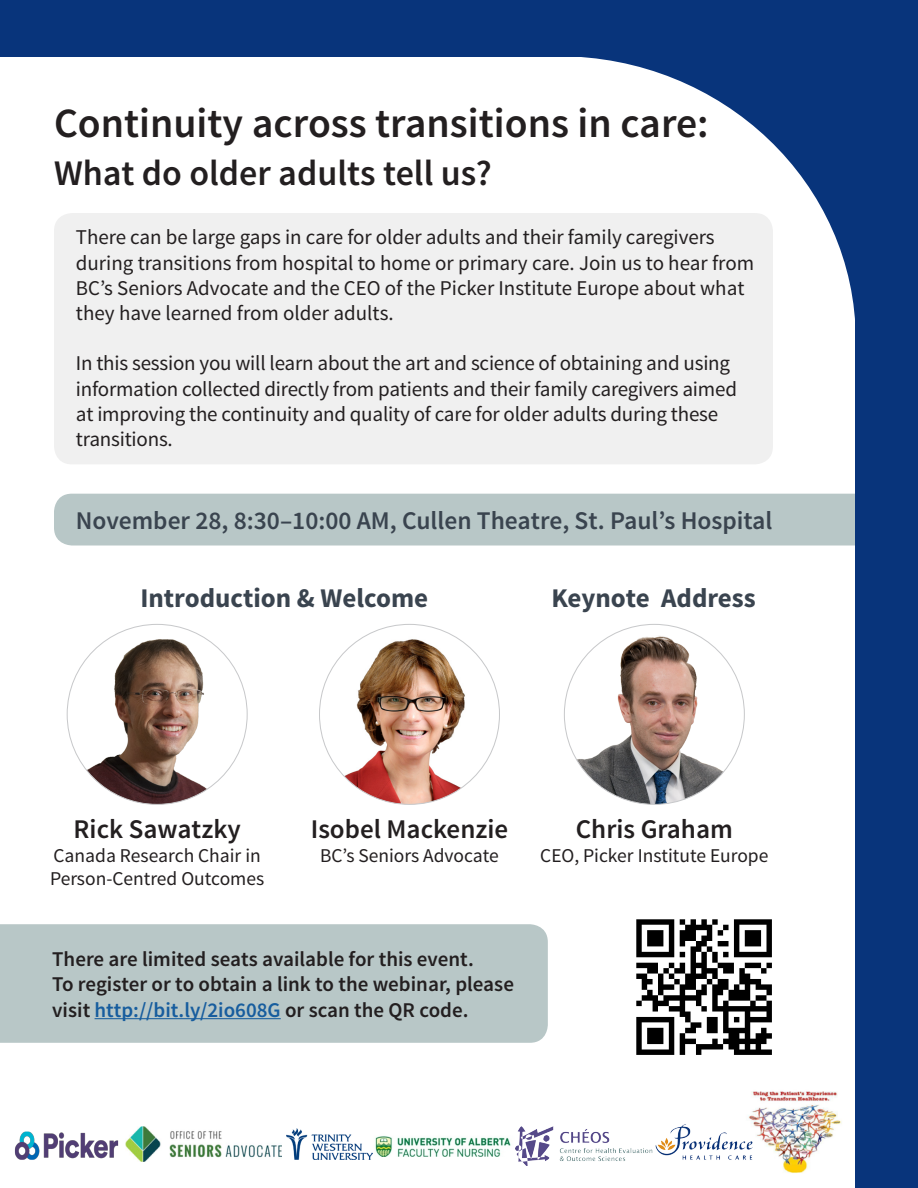
<style>
.page{position:relative;width:918px;height:1188px;background:#fff}
.page>*{position:absolute;margin:0;border:0;box-sizing:border-box;transform-origin:0 0}
.t1{font:600 41.7px "Source Sans Pro";color:#231f20}
.t2{font:600 36px "Source Sans Pro";color:#231f20}
.t3{font:600 27px "Source Sans Pro";color:#231f20}
.t4{font:700 27px "Source Sans Pro";color:#3a444f}
.t5{font:600 25.5px "Source Sans Pro";color:#3a444f}
.t6{font:21px/25.2px "Source Sans Pro";letter-spacing:-.01em;color:#231f20}
.t7{font:600 21px/25.2px "Source Sans Pro";color:#231f20}
.t8{font:19.5px "Source Sans Pro";color:#231f20}
.s1{color:#175d9e}
</style>
<div class="page">
<div style="left:548px;top:15px;width:351px;height:330px;background:#08347b"></div>
<div style="left:260px;top:56px;width:596px;height:568px;background:#fff;border-radius:50%"></div>
<div style="left:54px;top:213px;width:719px;height:251px;background:#f0f0f0;border-radius:18px"></div>
<div style="left:54px;top:494px;width:845px;height:52px;background:#b8c7c7;border-radius:18px"></div>
<div style="left:0;top:0;width:918px;height:56px;background:#08347b"></div>
<div style="left:856px;top:0;width:62px;height:1188px;background:#08347b"></div>
<img style="left:564px;top:624px;width:180px;height:180px;border-radius:90px">
<img style="left:71px;top:624px;width:175px;height:180px">
<img style="left:342px;top:635px;width:137px;height:169px">
<div style="left:0;top:924px;width:548px;height:119px;background:#b8c7c7"></div>
<hr style="left:95px;top:1018px;width:186px;height:1px;background:#175d9e">
<img style="left:636px;top:919px;width:136px;height:136px">
<img style="left:372px;top:1126px;width:150px;height:31px">
<img style="left:748px;top:1091px;width:94px;height:82px">
<img style="left:655px;top:1124px;width:100px;height:37px">
<img style="left:515px;top:1127px;width:138px;height:39px">
<img style="left:125px;top:1127px;width:157px;height:35px">
<img style="left:14px;top:1131px;width:105px;height:29px">
<img style="left:286px;top:1128px;width:86px;height:32px">
<p class="t1" style="left:54px;top:97px;width:656px">Continuity across transitions in care:</p>
<p class="t2" style="left:54px;top:150px;width:439px">What do older adults tell us?</p>
<p class="t6" style="left:76px;top:225px;width:680px">There can be large gaps in care for older adults and their family caregivers during transitions from hospital to home or primary care. Join us to hear from BC’s Seniors Advocate and the CEO of the Picker Institute Europe about what they have learned from older adults.</p>
<p class="t6" style="left:76px;top:351px;width:663px">In this session you will learn about the art and science of obtaining and using information collected directly from patients and their family caregivers aimed at improving the continuity and quality of care for older adults during these transitions.</p>
<p class="t5" style="left:76px;top:504px;width:698px">November 28, 8:30–10:00 AM, Cullen Theatre, St. Paul’s Hospital</p>
<p class="t4" style="left:140px;top:581px;width:289px">Introduction &amp; Welcome</p>
<p class="t4" style="left:551px;top:581px;width:206px">Keynote Address</p>
<p class="t3" style="left:74px;top:812px;width:169px">Rick Sawatzky</p>
<p class="t8" style="left:54px;top:843px;width:209px">Canada Research Chair in</p>
<p class="t8" style="left:50px;top:866px;width:216px">Person-Centred Outcomes</p>
<p class="t3" style="left:311px;top:812px;width:199px">Isobel Mackenzie</p>
<p class="t8" style="left:320px;top:843px;width:180px">BC’s Seniors Advocate</p>
<p class="t7" style="left:52px;top:947px;width:423px">There are limited seats available for this event.</p>
<p class="t7" style="left:52px;top:972px;width:463px">To register or to obtain a link to the webinar, please visit <span class="s1">http://bit.ly/2io608G</span> or scan the QR code.</p>
<p class="t3" style="left:576px;top:812px;width:159px">Chris Graham</p>
<p class="t8" style="left:540px;top:843px;width:230px">CEO, Picker Institute Europe</p>
</div>
